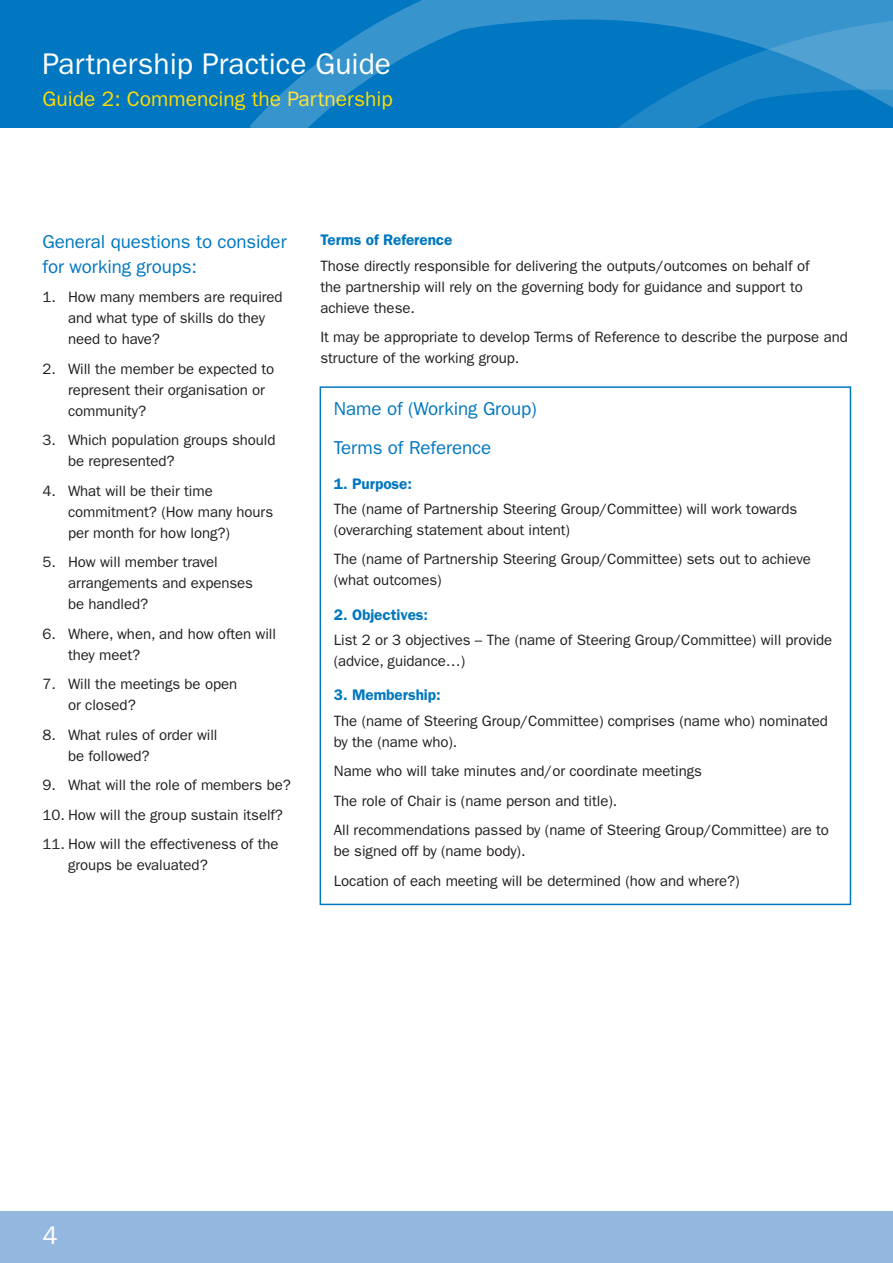
<style>
.page{position:relative;width:893px;height:1263px;background:#fff}
.page>*{position:absolute;margin:0;border:0;box-sizing:border-box;transform-origin:0 0}
.t1{font:30px "Franklin Gothic LT";color:#fff}
.t2{font:25.5px "Franklin Gothic LT";color:#fff}
.t3{font:21px "Franklin Gothic LT";color:#ffdc01}
.t4{font:18.75px/24.8px "Franklin Gothic LT";letter-spacing:-.005em;color:#0077c0}
.t5{font:600 15.3px "Franklin Gothic LT";letter-spacing:-.005em;color:#0077c0}
.t6{font:15px/21px "Franklin Gothic LT";letter-spacing:-.005em;color:#231f20}
</style>
<div class="page">
<div style="left:0;top:0;width:893px;height:128px;background:#0077c0"></div>
<div style="left:0;top:1212px;width:893px;height:51px;background:#94b7e0"></div>
<svg style="left:250px;top:0;width:206px;height:128px"></svg>
<svg style="left:456px;top:0;width:294px;height:32px;background:#3290cb"></svg>
<svg style="left:542px;top:15px;width:208px;height:113px"></svg>
<svg style="left:750px;top:0;width:143px;height:108px;background:#3492cc"></svg>
<div style="left:320px;top:386px;width:531px;height:519px;border:2px solid #0077c0"></div>
<h1 class="t1" style="left:43px;top:46px;width:350px">Partnership Practice Guide</h1>
<h3 class="t3" style="left:43px;top:87px;width:352px">Guide 2: Commencing the Partnership</h3>
<p class="t4" style="left:43px;top:229px;width:246px">General questions to consider for working groups:</p>
<p class="t6" style="left:68px;top:287px;width:216px;text-indent:-26px">1. How many members are required and what type of skills do they need to have?</p>
<p class="t6" style="left:68px;top:358px;width:208px;text-indent:-26px">2. Will the member be expected to represent their organisation or community?</p>
<p class="t6" style="left:68px;top:430px;width:209px;text-indent:-26px">3. Which population groups should be represented?</p>
<p class="t6" style="left:68px;top:480px;width:207px;text-indent:-26px">4. What will be their time commitment? (How many hours per month for how long?)</p>
<p class="t6" style="left:68px;top:552px;width:187px;text-indent:-26px">5. How will member travel arrangements and expenses be handled?</p>
<p class="t6" style="left:68px;top:623px;width:210px;text-indent:-26px">6. Where, when, and how often will they meet?</p>
<p class="t6" style="left:68px;top:674px;width:171px;text-indent:-26px">7. Will the meetings be open or closed?</p>
<p class="t6" style="left:68px;top:724px;width:151px;text-indent:-26px">8. What rules of order will be followed?</p>
<p class="t6" style="left:43px;top:775px;width:250px">9. What will the role of members be?</p>
<p class="t6" style="left:43px;top:804px;width:242px">10. How will the group sustain itself?</p>
<p class="t6" style="left:68px;top:834px;width:212px;text-indent:-26px">11. How will the effectiveness of the groups be evaluated?</p>
<p class="t5" style="left:320px;top:231px;width:134px">Terms of Reference</p>
<p class="t6" style="left:320px;top:255px;width:491px">Those directly responsible for delivering the outputs/outcomes on behalf of the partnership will rely on the governing body for guidance and support to achieve these.</p>
<p class="t6" style="left:320px;top:327px;width:529px">It may be appropriate to develop Terms of Reference to describe the purpose and structure of the working group.</p>
<p class="t4" style="left:334px;top:389px;width:205px;line-height:39.6px">Name of (Working Group)<br>Terms of Reference</p>
<p class="t5" style="left:334px;top:474px;width:80px">1. Purpose:</p>
<p class="t6" style="left:334px;top:498px;width:465px">The (name of Partnership Steering Group/Committee) will work towards (overarching statement about intent)</p>
<p class="t6" style="left:334px;top:549px;width:479px">The (name of Partnership Steering Group/Committee) sets out to achieve (what outcomes)</p>
<p class="t5" style="left:334px;top:605px;width:96px">2. Objectives:</p>
<p class="t6" style="left:334px;top:630px;width:500px">List 2 or 3 objectives – The (name of Steering Group/Committee) will provide (advice, guidance…)</p>
<p class="t5" style="left:334px;top:686px;width:108px">3. Membership:</p>
<p class="t6" style="left:334px;top:710px;width:496px">The (name of Steering Group/Committee) comprises (name who) nominated by the (name who).</p>
<p class="t6" style="left:334px;top:756px;width:497px;line-height:29.5px">Name who will take minutes and/or coordinate meetings<br>The role of Chair is (name person and title).<br>All recommendations passed by (name of Steering Group/Committee) are to</p>
<p class="t6" style="left:334px;top:836px;width:407px;line-height:29.5px">be signed off by (name body).<br>Location of each meeting will be determined (how and where?)</p>
<h2 class="t2" style="left:43px;top:1220px;width:17px">4</h2>
</div>
